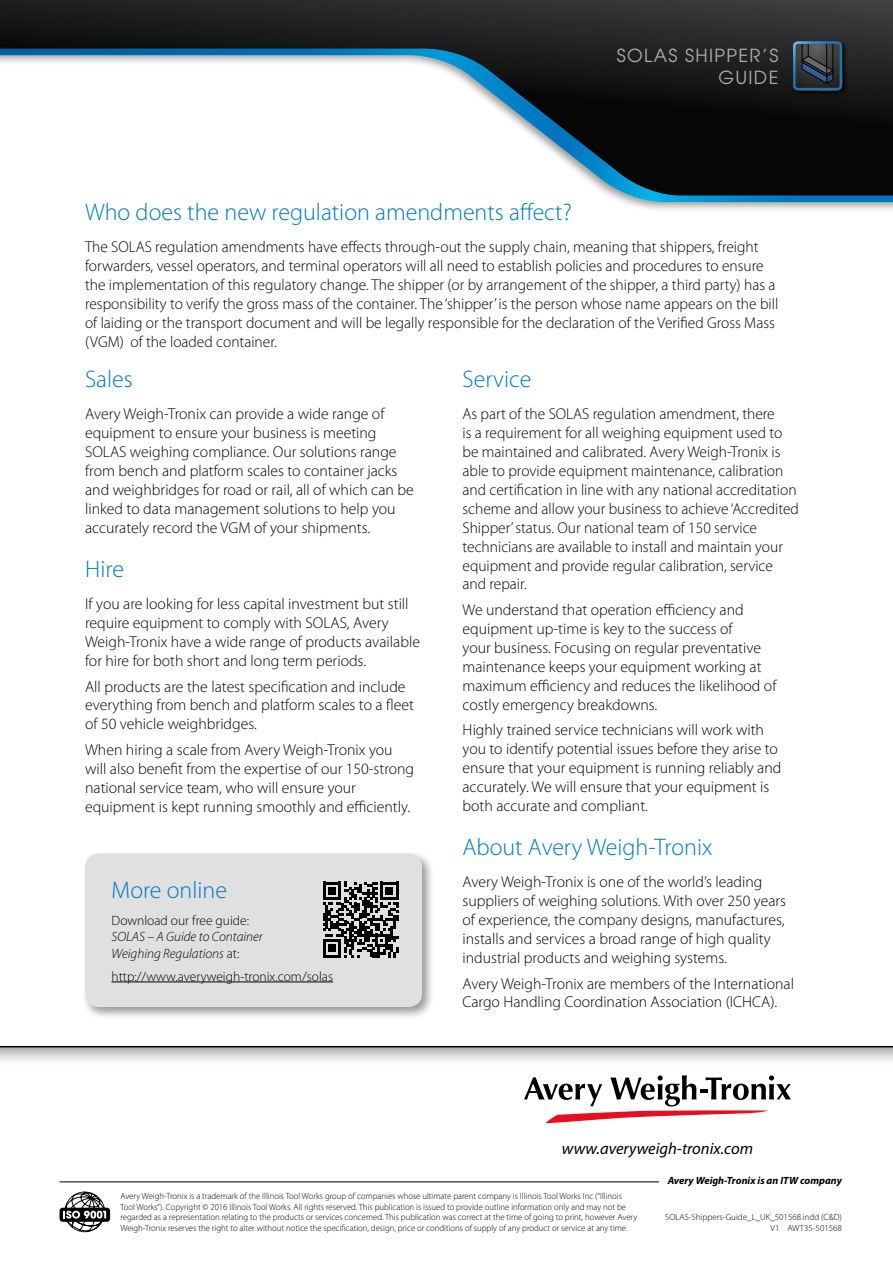
<style>
.page{position:relative;width:893px;height:1263px;background:#fff}
.page>*{position:absolute;margin:0;border:0;box-sizing:border-box;transform-origin:0 0}
.IN_-_Copy_Subhead{font:300 24px "Myriad Pro";color:#0078bf}
.t1{font:18px/21.6px "Avant Garde";letter-spacing:.075em;color:#acadad;text-align:right}
.t2{font:italic 16.5px "Myriad Pro";color:#000}
.IN_-_Body_Copy{font:300 15.75px/18.9px "Myriad Pro";color:#000}
.IN_-_Body_Copy-2{font:italic 300 13.5px/16.2px "Myriad Pro";color:#000}
.IN_-_Body_Copy-3{font:300 13.5px "Myriad Pro";color:#000}
.IN_-_Specs_Body{font:italic 700 10.5px "Myriad Pro";color:#000}
.t3{font:300 9px/10.5px "Myriad Pro";color:#000}
.s1{font-style:normal}
</style>
<div class="page">
<div style="left:0;top:0;width:893px;height:214px;background:#000;opacity:.4"></div>
<svg style="left:0;top:0;width:893px;height:49px;background:#242526"></svg>
<svg style="left:0;top:49px;width:893px;height:153px"></svg>
<svg style="left:0;top:1047px;width:893px;height:14px;background:#cacbcb"></svg>
<hr style="left:0;top:1046px;width:893px;height:1px;background:#000">
<div style="left:60px;top:1208px;width:50px;height:14px;background:#000;border-radius:3px"></div>
<svg style="left:63px;top:1191px;width:43px;height:41px"></svg>
<svg style="left:524px;top:1075px;width:267px;height:48px"></svg>
<hr style="left:60px;top:1181px;width:599px;height:1px;background:#000">
<div style="left:792px;top:40px;width:55px;height:56px;background:#000;opacity:.8"></div>
<svg style="left:793px;top:41px;width:50px;height:49px;background:#344552"></svg>
<div style="left:82px;top:850px;width:353px;height:170px;background:#000;opacity:.4"></div>
<div style="left:85px;top:853px;width:337px;height:154px;background:#dfe0e0;border-radius:14px"></div>
<svg style="left:323px;top:882px;width:75px;height:75px"></svg>
<hr style="left:112px;top:981px;width:221px;height:1px;background:#000">
<p class="t1" style="left:617px;top:44px;width:163px">SOLAS SHIPPER’S<br>GUIDE</p>
<p class="IN_-_Copy_Subhead" style="left:85px;top:198px;width:488px">Who does the new regulation amendments affect?</p>
<p class="IN_-_Body_Copy" style="left:85px;top:238px;width:695px">The SOLAS regulation amendments have effects through-out the supply chain, meaning that shippers, freight forwarders, vessel operators, and terminal operators will all need to establish policies and procedures to ensure the implementation of this regulatory change. The shipper (or by arrangement of the shipper, a third party) has a responsibility to verify the gross mass of the container. The ‘shipper’ is the person whose name appears on the bill of laiding or the transport document and will be legally responsible for the declaration of the Verified Gross Mass (VGM) of the loaded container.</p>
<p class="IN_-_Copy_Subhead" style="left:85px;top:364px;width:49px">Sales</p>
<p class="IN_-_Body_Copy" style="left:85px;top:404px;width:330px">Avery Weigh-Tronix can provide a wide range of equipment to ensure your business is meeting SOLAS weighing compliance. Our solutions range from bench and platform scales to container jacks and weighbridges for road or rail, all of which can be linked to data management solutions to help you accurately record the VGM of your shipments.</p>
<p class="IN_-_Copy_Subhead" style="left:85px;top:554px;width:40px">Hire</p>
<p class="IN_-_Body_Copy" style="left:85px;top:594px;width:336px">If you are looking for less capital investment but still require equipment to comply with SOLAS, Avery Weigh-Tronix have a wide range of products available for hire for both short and long term periods.</p>
<p class="IN_-_Body_Copy" style="left:85px;top:677px;width:330px">All products are the latest specification and include everything from bench and platform scales to a fleet of 50 vehicle weighbridges.</p>
<p class="IN_-_Body_Copy" style="left:85px;top:740px;width:331px">When hiring a scale from Avery Weigh-Tronix you will also benefit from the expertise of our 150-strong national service team, who will ensure your equipment is kept running smoothly and efficiently.</p>
<p class="IN_-_Copy_Subhead" style="left:112px;top:875px;width:117px">More online</p>
<p class="IN_-_Body_Copy-2" style="left:112px;top:913px;width:153px"><span class="s1">Download our free guide:<br></span>SOLAS – A Guide to Container<br>Weighing Regulations <span class="s1">at:</span></p>
<p class="IN_-_Body_Copy-3" style="left:112px;top:968px;width:223px">http://www.averyweigh-tronix.com/solas</p>
<p class="IN_-_Copy_Subhead" style="left:462px;top:364px;width:70px">Service</p>
<p class="IN_-_Body_Copy" style="left:462px;top:404px;width:338px">As part of the SOLAS regulation amendment, there<br>is a requirement for all weighing equipment used to be maintained and calibrated. Avery Weigh-Tronix is able to provide equipment maintenance, calibration and certification in line with any national accreditation scheme and allow your business to achieve ‘Accredited Shipper’ status. Our national team of 150 service technicians are available to install and maintain your equipment and provide regular calibration, service and repair.</p>
<p class="IN_-_Body_Copy" style="left:462px;top:600px;width:315px">We understand that operation efficiency and equipment up-time is key to the success of<br>your business. Focusing on regular preventative maintenance keeps your equipment working at maximum efficiency and reduces the likelihood of costly emergency breakdowns.</p>
<p class="IN_-_Body_Copy" style="left:462px;top:720px;width:320px">Highly trained service technicians will work with you to identify potential issues before they arise to ensure that your equipment is running reliably and accurately. We will ensure that your equipment is both accurate and compliant.</p>
<p class="IN_-_Copy_Subhead" style="left:462px;top:832px;width:251px">About Avery Weigh-Tronix</p>
<p class="IN_-_Body_Copy" style="left:462px;top:872px;width:325px">Avery Weigh-Tronix is one of the world’s leading suppliers of weighing solutions. With over 250 years of experience, the company designs, manufactures, installs and services a broad range of high quality industrial products and weighing systems.</p>
<p class="IN_-_Body_Copy" style="left:462px;top:974px;width:333px">Avery Weigh-Tronix are members of the International<br>Cargo Handling Coordination Association (ICHCA).</p>
<p class="t2" style="left:562px;top:1139px;width:193px">www.averyweigh-tronix.com</p>
<p class="IN_-_Specs_Body" style="left:668px;top:1175px;width:176px">Avery Weigh-Tronix is an ITW company</p>
<p class="t3" style="left:665px;top:1212px;width:178px">SOLAS-Shippers-Guide_L_UK_501568.indd (C&amp;D)</p>
<p class="t3" style="left:770px;top:1222px;width:73px">V1 AWT35-501568</p>
<p class="t3" style="left:120px;top:1191px;width:518px">Avery Weigh-Tronix is a trademark of the Illinois Tool Works group of companies whose ultimate parent company is Illinois Tool Works Inc (“Illinois Tool Works”). Copyright © 2016 Illinois Tool Works. All rights reserved. This publication is issued to provide outline information only and may not be regarded as a representation relating to the products or services concerned. This publication was correct at the time of going to print, however Avery Weigh-Tronix reserves the right to alter without notice the specification, design, price or conditions of supply of any product or service at any time.</p>
</div>
